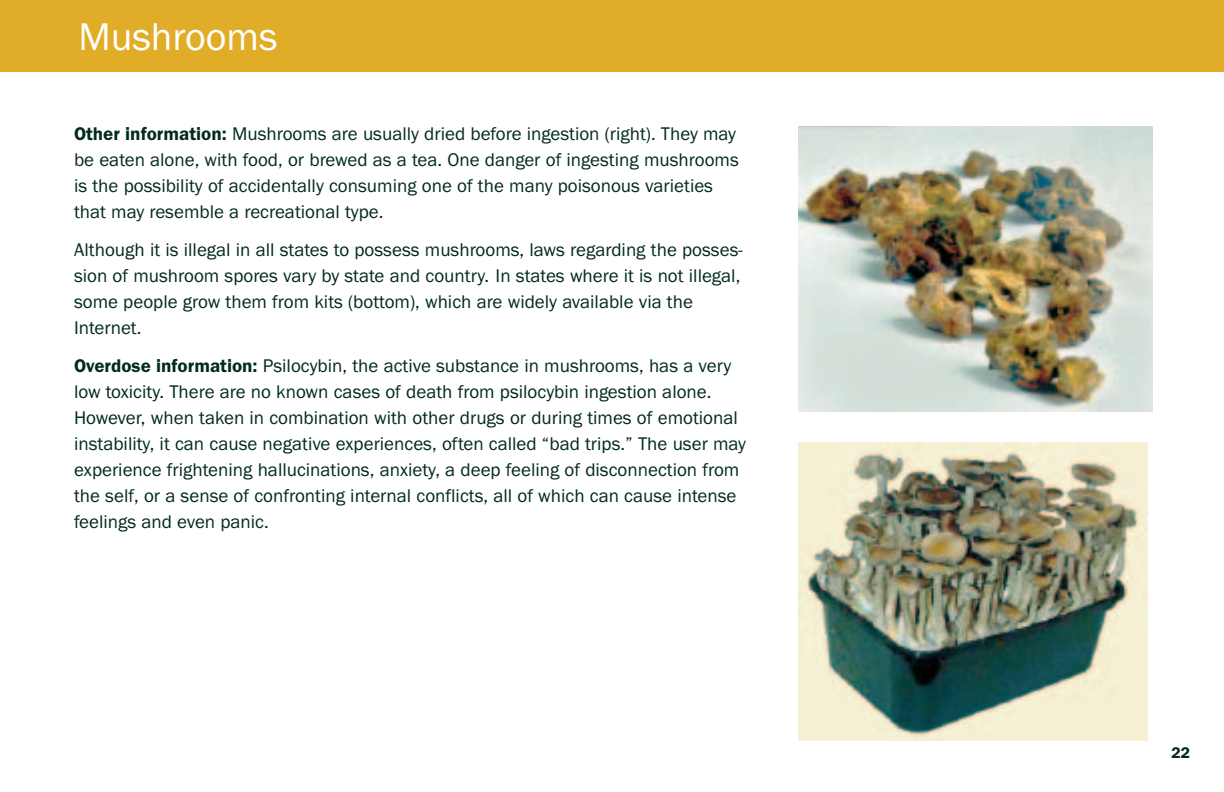
<style>
.page{position:relative;width:1224px;height:792px;background:#fff}
.page>*{position:absolute;margin:0;border:0;box-sizing:border-box;transform-origin:0 0}
.t1{font:40px "Franklin Got ITC";color:#fff}
.t2{font:19px/26px "Franklin Got ITC";color:#022a20}
.t3{font:600 16px "Franklin Got ITC";color:#022a20}
.s1{font-weight:600}
</style>
<div class="page">
<div style="left:0;top:0;width:1224px;height:72px;background:#e1ac27"></div>
<img style="left:799px;top:443px;width:348px;height:298px">
<img style="left:798px;top:126px;width:355px;height:286px">
<h1 class="t1" style="left:78px;top:24px;width:201px">Mushrooms</h1>
<p class="t2" style="left:74px;top:123px;width:666px"><span class="s1">Other information:</span> Mushrooms are usually dried before ingestion (right). They may be eaten alone, with food, or brewed as a tea. One danger of ingesting mushrooms is the possibility of accidentally consuming one of the many poisonous varieties that may resemble a recreational type.</p>
<p class="t2" style="left:74px;top:238px;width:670px">Although it is illegal in all states to possess mushrooms, laws regarding the posses&shy;sion of mushroom spores vary by state and country. In states where it is not illegal, some people grow them from kits (bottom), which are widely available via the Internet.</p>
<p class="t2" style="left:74px;top:354px;width:674px"><span class="s1">Overdose information:</span> Psilocybin, the active substance in mushrooms, has a very low toxicity. There are no known cases of death from psilocybin ingestion alone.<br>However, when taken in combination with other drugs or during times of emotional instability, it can cause negative experiences, often called “bad trips.” The user may experience frightening hallucinations, anxiety, a deep feeling of disconnection from the self, or a sense of confronting internal conflicts, all of which can cause intense feelings and even panic.</p>
<p class="t3" style="left:1171px;top:747px;width:20px">22</p>
</div>
